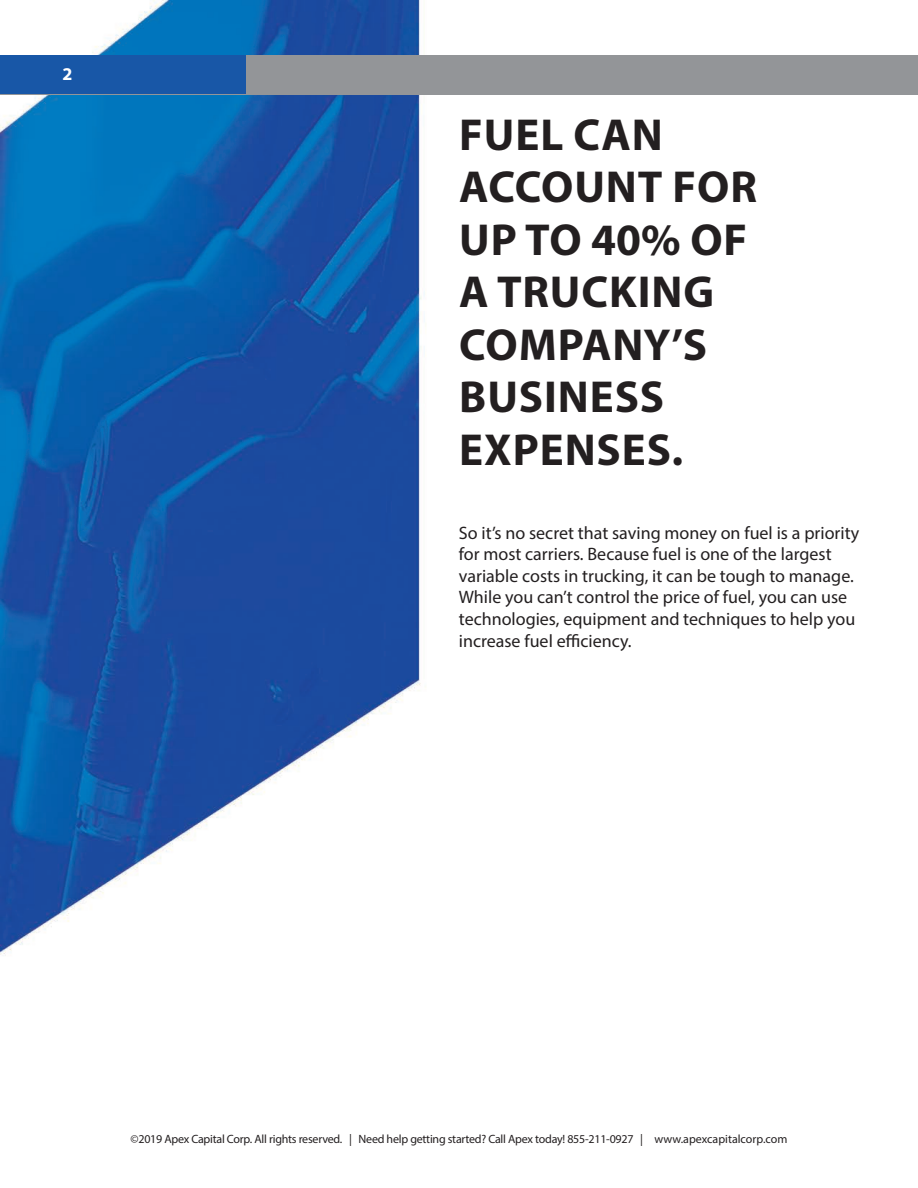
<style>
.page{position:relative;width:918px;height:1188px;background:#fff}
.page>*{position:absolute;margin:0;border:0;box-sizing:border-box;transform-origin:0 0}
.t1{font:700 45px/52.5px "Myriad Pro";letter-spacing:.02em;color:#231f20}
.t2{font:18px/21.6px "Myriad Pro";color:#231f20}
.t3{font:700 18px "Myriad Pro";color:#fff}
.t4{font:12px "Myriad Pro";letter-spacing:-.02em;color:#231f20}
</style>
<div class="page">
<img style="left:0;top:0;width:425px;height:956px">
<div style="left:0;top:55px;width:918px;height:40px;background:#939598"></div>
<div style="left:0;top:56px;width:245px;height:38px;background:#1857a7"></div>
<p class="t3" style="left:65px;top:61px;width:11px">2</p>
<p class="t3" style="left:63px;top:62px;width:11px">2</p>
<p class="t1" style="left:459px;top:107px;width:299px">FUEL CAN<br>ACCOUNT FOR<br>UP TO 40% OF<br>A TRUCKING<br>COMPANY’S<br>BUSINESS<br>EXPENSES.</p>
<p class="t2" style="left:459px;top:522px;width:402px">So it’s no secret that saving money on fuel is a priority for most carriers. Because fuel is one of the largest variable costs in trucking, it can be tough to manage.<br>While you can’t control the price of fuel, you can use technologies, equipment and techniques to help you increase fuel efficiency.</p>
<p class="t4" style="left:131px;top:1132px;width:658px">©2019 Apex Capital Corp. All rights reserved. | Need help getting started? Call Apex today! 855-211-0927 | www.apexcapitalcorp.com</p>
</div>
